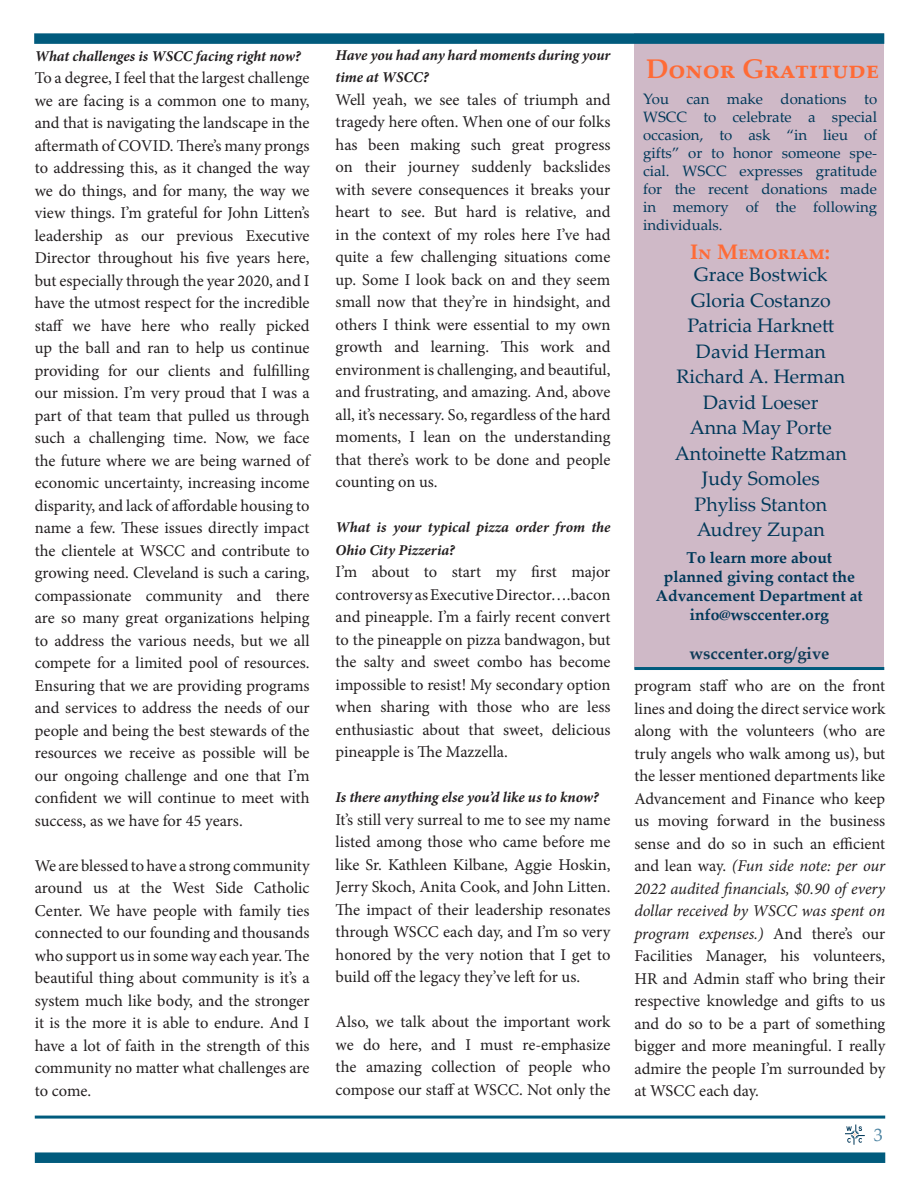
<style>
.page{position:relative;width:918px;height:1188px;background:#fff}
.page>*{position:absolute;margin:0;border:0;box-sizing:border-box;transform-origin:0 0}
.t1{font:700 27px "Palatino Linotype";color:#ff6b36}
.t2{font:700 21px "Palatino Linotype";color:#ff6b36}
.t3{font:19.5px "Palatino Linotype";color:#003859}
.t4{font:18px "Palatino Linotype";color:#4f85a3}
.t5{font:16.5px/22.5px "Minion Pro";color:#231f20;text-align:justify}
.t6{font:700 16.5px "Palatino Linotype";color:#0e3b58}
.t7{font:700 15.75px/18.9px "Palatino Linotype";color:#003859;text-align:center}
.t8{font:15px/18px "Palatino Linotype";color:#003859;text-align:justify}
.t9{font:italic 700 15px/22.5px "Minion Pro";letter-spacing:-.005em;color:#231f20}
.s1{font-style:italic}
</style>
<div class="page">
<div style="left:634px;top:33px;width:250px;height:636px;background:#cfb9c7"></div>
<div style="left:35px;top:1152px;width:850px;height:11px;background:#015b7d"></div>
<hr style="left:35px;top:1116px;width:850px;height:3px;background:#015b7d">
<div style="left:34px;top:33px;width:850px;height:11px;background:#015b7d"></div>
<svg style="left:845px;top:1125px;width:20px;height:20px"></svg>
<hr style="left:634px;top:667px;width:250px;height:3px;background:#015b7d">
<p class="t9" style="left:35px;top:45px;width:267px">What challenges is WSCC facing right now?</p>
<p class="t5" style="left:35px;top:67px;width:276px">To a degree, I feel that the largest challenge we are facing is a common one to many, and that is navigating the landscape in the aftermath of COVID. There’s many prongs to addressing this, as it changed the way we do things, and for many, the way we view things. I’m grateful for John Litten’s leadership as our previous Executive Director throughout his five years here, but especially through the year 2020, and I have the utmost respect for the incredible staff we have here who really picked up the ball and ran to help us continue providing for our clients and fulfilling our mission. I’m very proud that I was a part of that team that pulled us through such a challenging time. Now, we face the future where we are being warned of economic uncertainty, increasing income disparity, and lack of affordable housing to name a few. These issues directly impact the clientele at WSCC and contribute to growing need. Cleveland is such a caring, compassionate community and there are so many great organizations helping to address the various needs, but we all compete for a limited pool of resources.<br>Ensuring that we are providing programs and services to address the needs of our people and being the best stewards of the resources we receive as possible will be our ongoing challenge and one that I’m confident we will continue to meet with success, as we have for 45 years.</p>
<p class="t5" style="left:35px;top:854px;width:276px">We are blessed to have a strong community around us at the West Side Catholic Center. We have people with family ties connected to our founding and thousands who support us in some way each year. The beautiful thing about community is it’s a system much like body, and the stronger it is the more it is able to endure. And I have a lot of faith in the strength of this community no matter what challenges are to come.</p>
<p class="t9" style="left:336px;top:44px;width:276px">Have you had any hard moments during your time at WSCC?</p>
<p class="t5" style="left:336px;top:88px;width:276px">Well yeah, we see tales of triumph and tragedy here often. When one of our folks has been making such great progress on their journey suddenly backslides with severe consequences it breaks your heart to see. But hard is relative, and in the context of my roles here I’ve had quite a few challenging situations come up. Some I look back on and they seem small now that they’re in hindsight, and others I think were essential to my own growth and learning. This work and environment is challenging, and beautiful, and frustrating, and amazing. And, above all, it’s necessary. So, regardless of the hard moments, I lean on the understanding that there’s work to be done and people counting on us.</p>
<p class="t9" style="left:336px;top:516px;width:276px">What is your typical pizza order from the<br>Ohio City Pizzeria?</p>
<p class="t5" style="left:336px;top:561px;width:276px">I’m about to start my first major controversy as Executive Director….bacon and pineapple. I’m a fairly recent convert to the pineapple on pizza bandwagon, but the salty and sweet combo has become impossible to resist! My secondary option when sharing with those who are less enthusiastic about that sweet, delicious pineapple is The Mazzella.</p>
<p class="t9" style="left:336px;top:786px;width:265px">Is there anything else you’d like us to know?</p>
<p class="t5" style="left:336px;top:808px;width:276px">It’s still very surreal to me to see my name listed among those who came before me like Sr. Kathleen Kilbane, Aggie Hoskin, Jerry Skoch, Anita Cook, and John Litten.<br>The impact of their leadership resonates through WSCC each day, and I’m so very honored by the very notion that I get to build off the legacy they’ve left for us.</p>
<p class="t5" style="left:336px;top:1011px;width:276px">Also, we talk about the important work we do here, and I must re-emphasize the amazing collection of people who compose our staff at WSCC. Not only the</p>
<p class="t1" style="left:646px;top:50px;width:235px">Donor Gratitude</p>
<p class="t8" style="left:643px;top:90px;width:236px">You can make donations to WSCC to celebrate a special occasion, to ask “in lieu of gifts” or to honor someone spe&shy;cial. WSCC expresses gratitude for the recent donations made in memory of the following individuals.</p>
<p class="t3" style="left:694px;top:261px;width:135px">Grace Bostwick</p>
<p class="t3" style="left:691px;top:286px;width:141px">Gloria Costanzo</p>
<p class="t3" style="left:687px;top:312px;width:148px">Patricia Harknett</p>
<p class="t3" style="left:696px;top:337px;width:131px">David Herman</p>
<p class="t3" style="left:677px;top:363px;width:170px">Richard A. Herman</p>
<p class="t3" style="left:703px;top:388px;width:117px">David Loeser</p>
<p class="t3" style="left:690px;top:414px;width:144px">Anna May Porte</p>
<p class="t3" style="left:675px;top:439px;width:174px">Antoinette Ratzman</p>
<p class="t3" style="left:702px;top:465px;width:119px">Judy Somoles</p>
<p class="t3" style="left:695px;top:490px;width:134px">Phyliss Stanton</p>
<p class="t3" style="left:697px;top:516px;width:129px">Audrey Zupan</p>
<p class="t7" style="left:656px;top:548px;width:208px">To learn more about planned giving contact the<br>Advancement Department at info@wsccenter.org</p>
<p class="t6" style="left:689px;top:641px;width:141px">wsccenter.org/give</p>
<p class="t2" style="left:690px;top:237px;width:141px">In Memoriam:</p>
<p class="t5" style="left:634px;top:675px;width:252px">program staff who are on the front lines and doing the direct service work along with the volunteers (who are truly angels who walk among us), but the lesser mentioned departments like Advancement and Finance who keep us moving forward in the business sense and do so in such an efficient and lean way. <span class="s1">(Fun side note: per our 2022 audited financials, $0.90 of every dollar received by WSCC was spent on program expenses.)</span> And there’s our Facilities Manager, his volunteers, HR and Admin staff who bring their respective knowledge and gifts to us and do so to be a part of something bigger and more meaningful. I really admire the people I’m surrounded by at WSCC each day.</p>
<p class="t4" style="left:874px;top:1122px;width:10px">3</p>
</div>
